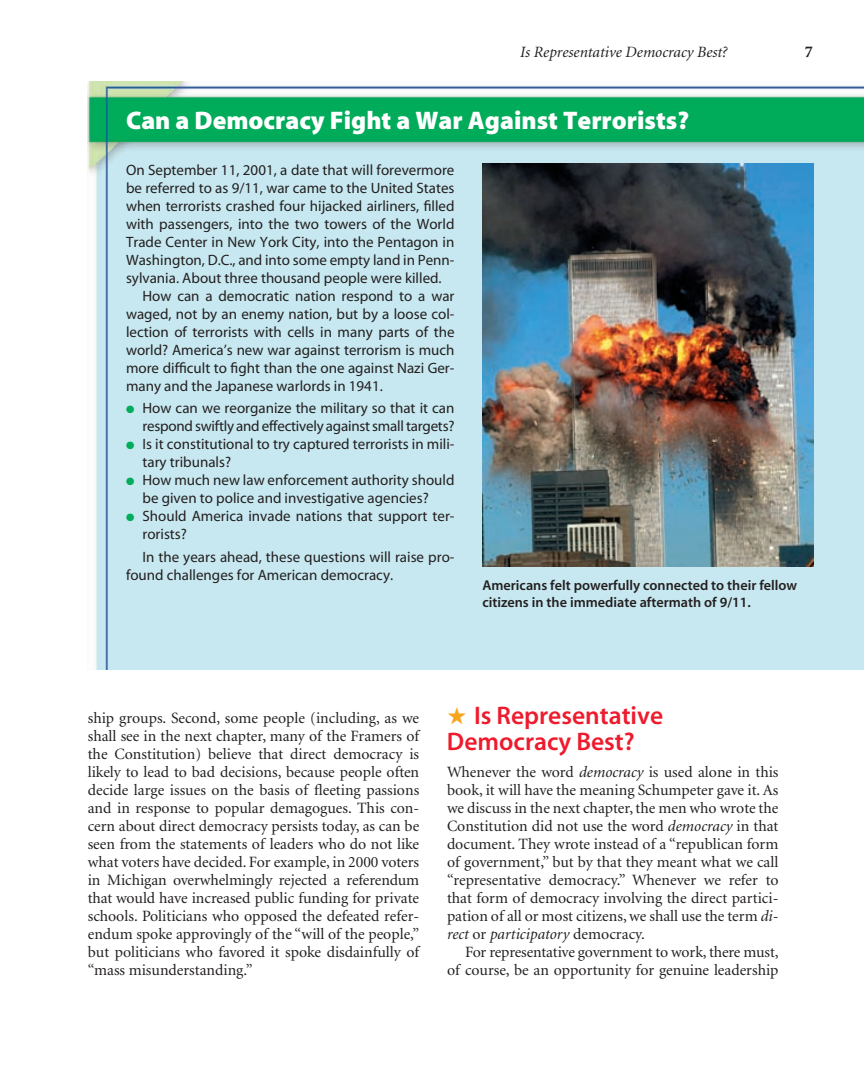
<style>
.page{position:relative;width:864px;height:1080px;background:#fff}
.page>*{position:absolute;margin:0;border:0;box-sizing:border-box;transform-origin:0 0}
.t1{font:25.5px "Myriad Blk";color:#fff}
.t2{font:25.5px/25.5px "Myriad Sem";color:#ee1b2d}
.t3{font:700 16.5px "Minion";color:#231f20}
.t4{font:15.75px/18px "Minion";color:#231f20;text-align:justify}
.t5{font:italic 15.75px "Minion";color:#231f20}
.t6{font:15px/18px "Myriad Reg";color:#231f20}
.t7{font:14.25px/16.5px "Myriad Sem";color:#231f20}
.s1{color:#00ab5b}
.s2{color:#f9a51b}
.s3{font-style:italic}
.s4{font-style:normal}
</style>
<div class="page">
<img style="left:88px;top:81px;width:776px;height:589px">
<img style="left:482px;top:164px;width:332px;height:403px">
<p class="t5" style="left:520px;top:46px;width:209px">Is Representative Democracy Best?</p>
<p class="t3" style="left:805px;top:45px;width:10px">7</p>
<p class="t1" style="left:126px;top:111px;width:565px">Can a Democracy Fight a War Against Terrorists?</p>
<p class="t6" style="left:126px;top:162px;width:330px">On September 11, 2001, a date that will forevermore</p>
<p class="t6" style="left:126px;top:180px;width:330px">be referred to as 9/11, war came to the United States</p>
<p class="t6" style="left:126px;top:198px;width:330px">when terrorists crashed four hijacked airliners, filled</p>
<p class="t6" style="left:126px;top:216px;width:330px">with passengers, into the two towers of the World</p>
<p class="t6" style="left:126px;top:234px;width:330px">Trade Center in New York City, into the Pentagon in</p>
<p class="t6" style="left:126px;top:252px;width:330px">Washington, D.C., and into some empty land in Penn-</p>
<p class="t6" style="left:126px;top:270px;width:317px">sylvania. About three thousand people were killed.</p>
<p class="t6" style="left:142px;top:288px;width:314px">How can a democratic nation respond to a war</p>
<p class="t6" style="left:126px;top:306px;width:330px">waged, not by an enemy nation, but by a loose col-</p>
<p class="t6" style="left:126px;top:324px;width:330px">lection of terrorists with cells in many parts of the</p>
<p class="t6" style="left:126px;top:342px;width:330px">world? America’s new war against terrorism is much</p>
<p class="t6" style="left:126px;top:360px;width:330px">more difficult to fight than the one against Nazi Ger-</p>
<p class="t6" style="left:126px;top:378px;width:258px">many and the Japanese warlords in 1941.</p>
<p class="t6" style="left:126px;top:400px;width:330px;text-align:right"><span class="s1">●</span> How can we reorganize the military so that it can respond swiftly and effectively against small targets?</p>
<p class="t6" style="left:142px;top:436px;width:313px;text-indent:-16px"><span class="s1">●</span> Is it constitutional to try captured terrorists in mili&shy;tary tribunals?</p>
<p class="t6" style="left:142px;top:472px;width:313px;text-indent:-16px"><span class="s1">●</span> How much new law enforcement authority should be given to police and investigative agencies?</p>
<p class="t6" style="left:142px;top:508px;width:314px;text-indent:-16px"><span class="s1">●</span> Should America invade nations that support ter&shy;rorists?</p>
<p class="t6" style="left:126px;top:549px;width:330px;text-indent:16px">In the years ahead, these questions will raise pro&shy;found challenges for American democracy.</p>
<p class="t7" style="left:482px;top:578px;width:316px">Americans felt powerfully connected to their fellow citizens in the immediate aftermath of 9/11.</p>
<p class="t4" style="left:88px;top:710px;width:333px">ship groups. Second, some people (including, as we shall see in the next chapter, many of the Framers of the Constitution) believe that direct democracy is likely to lead to bad decisions, because people often decide large issues on the basis of fleeting passions and in response to popular demagogues. This con&shy;cern about direct democracy persists today, as can be seen from the statements of leaders who do not like what voters have decided. For example, in 2000 voters in Michigan overwhelmingly rejected a referendum that would have increased public funding for private schools. Politicians who opposed the defeated refer&shy;endum spoke approvingly of the “will of the people,” but politicians who favored it spoke disdainfully of “mass misunderstanding.”</p>
<p class="t2" style="left:447px;top:705px;width:218px"><span class="s2">★</span> Is Representative<br>Democracy Best?</p>
<p class="t4" style="left:447px;top:764px;width:333px">Whenever the word <span class="s3">democracy</span> is used alone in this</p>
<p class="t4" style="left:447px;top:782px;width:333px">book, it will have the meaning Schumpeter gave it. As</p>
<p class="t4" style="left:447px;top:800px;width:333px">we discuss in the next chapter, the men who wrote the</p>
<p class="t4" style="left:447px;top:818px;width:333px">Constitution did not use the word <span class="s3">democracy</span> in that</p>
<p class="t4" style="left:447px;top:836px;width:333px">document. They wrote instead of a “republican form</p>
<p class="t4" style="left:447px;top:854px;width:333px">of government,” but by that they meant what we call</p>
<p class="t4" style="left:447px;top:872px;width:333px">“representative democracy.” Whenever we refer to</p>
<p class="t4" style="left:447px;top:890px;width:333px">that form of democracy involving the direct partici-</p>
<p class="t4" style="left:447px;top:908px;width:333px">pation of all or most citizens, we shall use the term <span class="s3">di-</span></p>
<p class="t5" style="left:447px;top:927px;width:200px">rect <span class="s4">or</span> participatory <span class="s4">democracy.</span></p>
<p class="t4" style="left:465px;top:944px;width:315px">For representative government to work, there must,</p>
<p class="t4" style="left:447px;top:962px;width:333px">of course, be an opportunity for genuine leadership</p>
</div>
